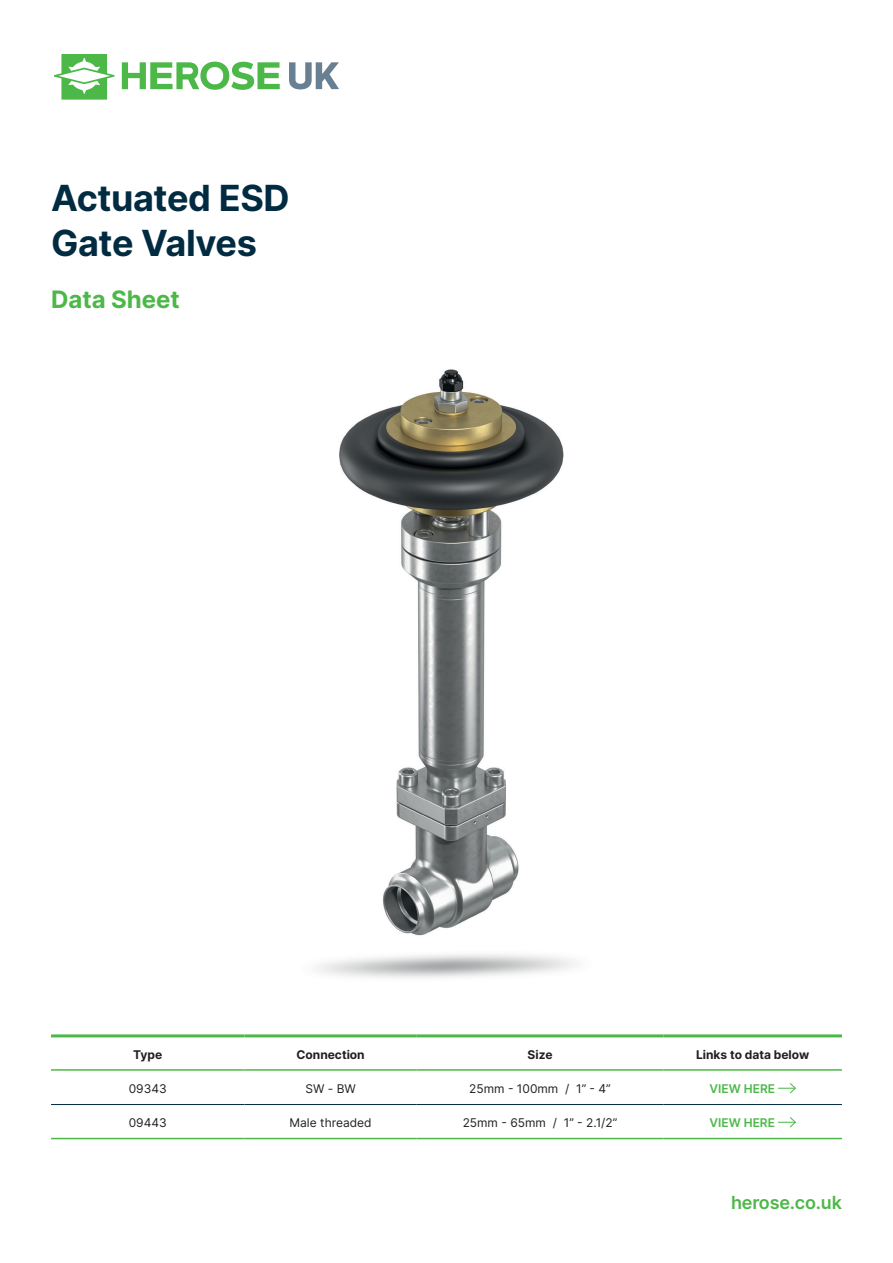
<style>
.page{position:relative;width:893px;height:1263px;background:#fff}
.page>*{position:absolute;margin:0;border:0;box-sizing:border-box;transform-origin:0 0}
.t1{font:700 36px/45px "Inter";letter-spacing:-.01em;color:#002b40}
.t2{font:700 24px "Inter";color:#4cb848}
.t3{font:600 18px "Inter";letter-spacing:-.01em;color:#4cb848}
.t4{font:12px "Inter";color:#231f20}
.t5{font:700 12px "Inter";color:#231f20}
.t6{font:600 12px "Inter";color:#4cb848}
</style>
<div class="page">
<svg style="left:54px;top:54px;width:226px;height:46px"></svg>
<svg style="left:289px;top:62px;width:50px;height:27px"></svg>
<hr style="left:51px;top:1034px;width:193px;height:3px;background:#4cb848">
<hr style="left:244px;top:1034px;width:173px;height:3px;background:#4cb848">
<hr style="left:417px;top:1034px;width:246px;height:3px;background:#4cb848">
<hr style="left:663px;top:1034px;width:179px;height:3px;background:#4cb848">
<hr style="left:51px;top:1104px;width:193px;height:1px;background:#002b40">
<hr style="left:244px;top:1104px;width:173px;height:1px;background:#002b40">
<hr style="left:417px;top:1104px;width:246px;height:1px;background:#002b40">
<hr style="left:663px;top:1104px;width:179px;height:1px;background:#002b40">
<hr style="left:51px;top:1069px;width:193px;height:2px;background:#4cb848">
<hr style="left:244px;top:1069px;width:173px;height:2px;background:#4cb848">
<hr style="left:417px;top:1069px;width:246px;height:2px;background:#4cb848">
<hr style="left:663px;top:1069px;width:179px;height:2px;background:#4cb848">
<hr style="left:51px;top:1138px;width:193px;height:1px;background:#4cb848">
<hr style="left:244px;top:1138px;width:173px;height:1px;background:#4cb848">
<hr style="left:417px;top:1138px;width:246px;height:1px;background:#4cb848">
<hr style="left:663px;top:1138px;width:179px;height:1px;background:#4cb848">
<svg style="left:778px;top:1083px;width:18px;height:11px"></svg>
<svg style="left:778px;top:1117px;width:18px;height:11px"></svg>
<img style="left:312px;top:369px;width:269px;height:606px">
<h1 class="t1" style="left:51px;top:175px;width:240px">Actuated ESD<br>Gate Valves</h1>
<h2 class="t2" style="left:51px;top:282px;width:130px">Data Sheet</h2>
<p class="t5" style="left:133px;top:1046px;width:31px">Type</p>
<p class="t5" style="left:296px;top:1046px;width:70px">Connection</p>
<p class="t5" style="left:528px;top:1046px;width:26px">Size</p>
<p class="t5" style="left:696px;top:1046px;width:115px">Links to data below</p>
<p class="t4" style="left:129px;top:1080px;width:39px">09343</p>
<p class="t4" style="left:305px;top:1080px;width:52px">SW - BW</p>
<p class="t4" style="left:469px;top:1080px;width:143px">25mm - 100mm / 1” - 4”</p>
<p class="t6" style="left:709px;top:1080px;width:67px">VIEW HERE</p>
<p class="t4" style="left:129px;top:1114px;width:40px">09443</p>
<p class="t4" style="left:290px;top:1114px;width:84px">Male threaded</p>
<p class="t4" style="left:463px;top:1114px;width:156px">25mm - 65mm / 1” - 2.1/2”</p>
<p class="t6" style="left:709px;top:1114px;width:67px">VIEW HERE</p>
<h3 class="t3" style="left:731px;top:1189px;width:112px">herose.co.uk</h3>
</div>
